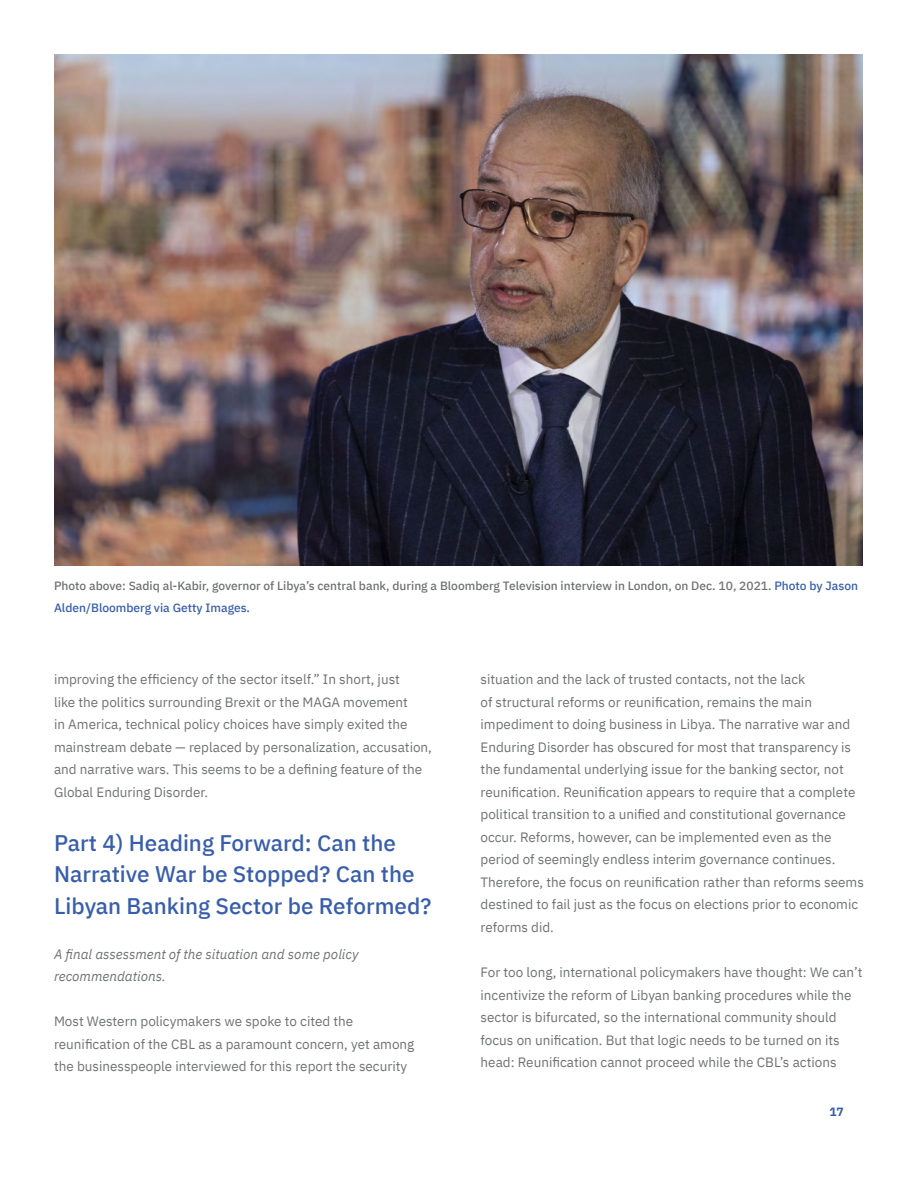
<style>
.page{position:relative;width:918px;height:1188px;background:#fff}
.page>*{position:absolute;margin:0;border:0;box-sizing:border-box;transform-origin:0 0}
.t1{font:500 22.5px/31.5px "IBM Plex Sans";color:#385eab}
.t2{font:13.5px/22.5px "IBM Plex Sans";color:#707272}
.t3{font:italic 13.5px/22.5px "IBM Plex Sans";color:#707272}
.t4{font:500 12px/22.5px "IBM Plex Sans";color:#707272}
.t5{font:700 12px "IBM Plex Mono";color:#385eab}
.s1{color:#385eab}
</style>
<div class="page">
<img style="left:54px;top:54px;width:808px;height:512px">
<p class="t4" style="left:54px;top:573px;width:806px">Photo above: Sadiq al-Kabir, governor of Libya’s central bank, during a Bloomberg Television interview in London, on Dec. 10, 2021. <span class="s1">Photo by Jason<br>Alden/Bloomberg via Getty Images.</span></p>
<p class="t2" style="left:54px;top:667px;width:379px">improving the efficiency of the sector itself.” In short, just<br>like the politics surrounding Brexit or the MAGA movement<br>in America, technical policy choices have simply exited the mainstream debate — replaced by personalization, accusation, and narrative wars. This seems to be a defining feature of the Global Enduring Disorder.</p>
<h1 class="t1" style="left:54px;top:825px;width:379px">Part 4) Heading Forward: Can the<br>Narrative War be Stopped? Can the<br>Libyan Banking Sector be Reformed?</h1>
<p class="t3" style="left:54px;top:942px;width:306px">A final assessment of the situation and some policy recommendations.</p>
<p class="t2" style="left:54px;top:1009px;width:362px">Most Western policymakers we spoke to cited the reunification of the CBL as a paramount concern, yet among the businesspeople interviewed for this report the security</p>
<p class="t2" style="left:481px;top:667px;width:385px">situation and the lack of trusted contacts, not the lack<br>of structural reforms or reunification, remains the main impediment to doing business in Libya. The narrative war and Enduring Disorder has obscured for most that transparency is the fundamental underlying issue for the banking sector, not reunification. Reunification appears to require that a complete political transition to a unified and constitutional governance occur. Reforms, however, can be implemented even as the period of seemingly endless interim governance continues.<br>Therefore, the focus on reunification rather than reforms seems destined to fail just as the focus on elections prior to economic reforms did.</p>
<p class="t2" style="left:481px;top:960px;width:383px">For too long, international policymakers have thought: We can’t incentivize the reform of Libyan banking procedures while the sector is bifurcated, so the international community should focus on unification. But that logic needs to be turned on its head: Reunification cannot proceed while the CBL’s actions</p>
<p class="t5" style="left:829px;top:1103px;width:16px">17</p>
</div>
